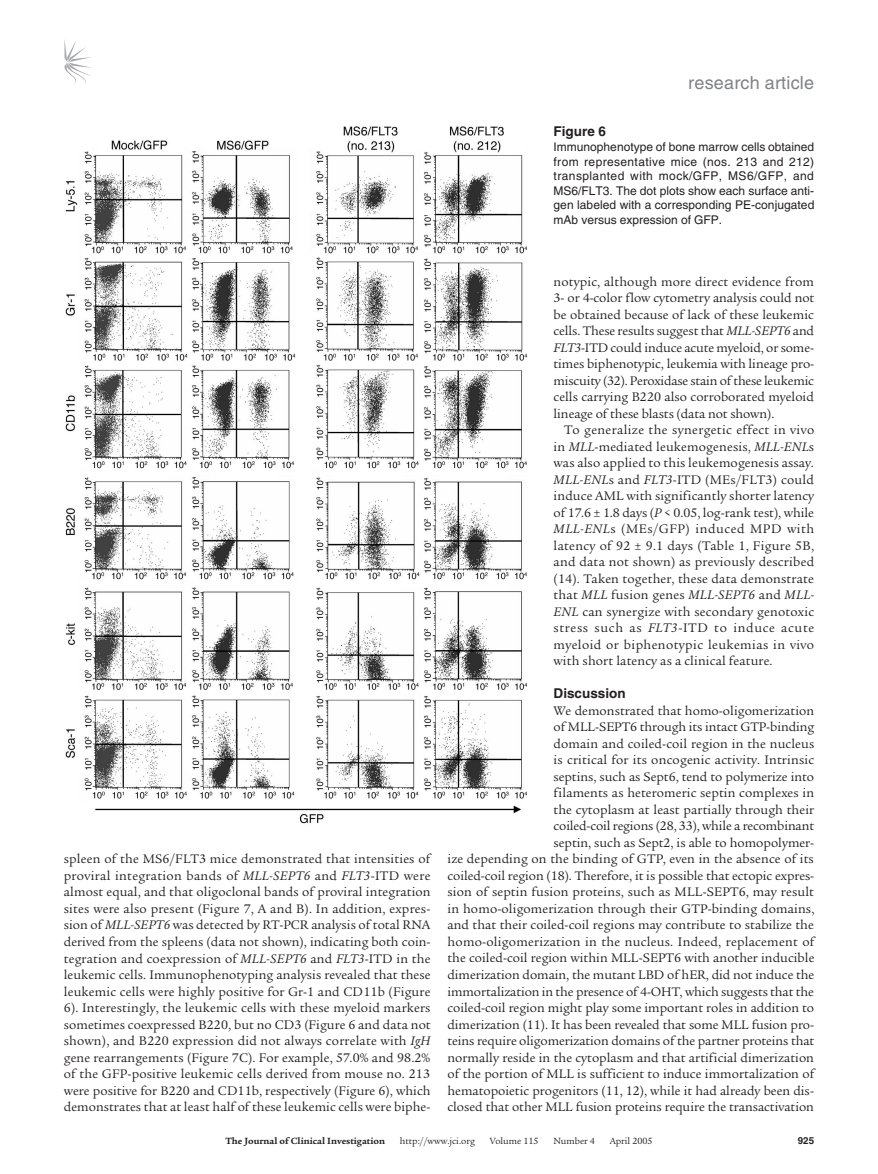
<style>
.page{position:relative;width:878px;height:1174px;background:#fff}
.page>*{position:absolute;margin:0;border:0;box-sizing:border-box;transform-origin:0 0}
.t1{font:18px "Helvetica LT Std";letter-spacing:.01em;color:#808285}
.t2{font:13.5px/16.5px "Legacy Serif Std";color:#231f20;text-align:justify}
.t3{font:700 13.5px "Helvetica LT Std";color:#231f20}
.t4{font:12px/14.7px "Helvetica LT Std";letter-spacing:.005em;color:#231f20;text-align:justify}
.t5{font:9.75px "Legacy Serif Std";color:#231f20}
.t6{font:700 9.75px "Legacy Serif Std";color:#231f20}
.t7{font:700 9.75px "Helvetica LT Std";color:#231f20}
.s1{font-style:italic}
</style>
<div class="page">
<svg style="left:64px;top:39px;width:27px;height:46px"></svg>
<img style="left:65px;top:126px;width:463px;height:698px">
<h1 class="t1" style="left:688px;top:72px;width:127px">research article</h1>
<p class="t3" style="left:553px;top:123px;width:54px">Figure 6</p>
<p class="t4" style="left:553px;top:139px;width:262px">Immunophenotype of bone marrow cells obtained from representative mice (nos. 213 and 212) transplanted with mock/GFP, MS6/GFP, and MS6/FLT3. The dot plots show each surface anti&shy;gen labeled with a corresponding PE-conjugated mAb versus expression of GFP.</p>
<p class="t2" style="left:64px;top:851px;width:368px">spleen of the MS6/FLT3 mice demonstrated that intensities of proviral integration bands of <span class="s1">MLL-SEPT6</span> and <span class="s1">FLT3</span>-ITD were almost equal, and that oligoclonal bands of proviral integration sites were also present (Figure 7, A and B). In addition, expres&shy;sion of <span class="s1">MLL-SEPT6</span> was detected by RT-PCR analysis of total RNA derived from the spleens (data not shown), indicating both coin&shy;tegration and coexpression of <span class="s1">MLL-SEPT6</span> and <span class="s1">FLT3</span>-ITD in the leukemic cells. Immunophenotyping analysis revealed that these leukemic cells were highly positive for Gr-1 and CD11b (Figure 6). Interestingly, the leukemic cells with these myeloid markers sometimes coexpressed B220, but no CD3 (Figure 6 and data not shown), and B220 expression did not always correlate with <span class="s1">IgH </span>gene rearrangements (Figure 7C). For example, 57.0% and 98.2% of the GFP-positive leukemic cells derived from mouse no. 213 were positive for B220 and CD11b, respectively (Figure 6), which demonstrates that at least half of these leukemic cells were biphe-</p>
<p class="t2" style="left:553px;top:273px;width:262px">notypic, although more direct evidence from 3- or 4-color flow cytometry analysis could not be obtained because of lack of these leukemic cells. These results suggest that <span class="s1">MLL-SEPT6</span> and <span class="s1">FLT3</span>-ITD could induce acute myeloid, or some&shy;times biphenotypic, leukemia with lineage pro&shy;miscuity (32). Peroxidase stain of these leukemic cells carrying B220 also corroborated myeloid lineage of these blasts (data not shown).</p>
<p class="t2" style="left:553px;top:422px;width:262px;text-indent:11px">To generalize the synergetic effect in vivo in <span class="s1">MLL</span>-mediated leukemogenesis, <span class="s1">MLL-ENL</span>s was also applied to this leukemogenesis assay.<br><span class="s1">MLL-ENL</span>s and <span class="s1">FLT3</span>-ITD (MEs/FLT3) could induce AML with significantly shorter latency of 17.6 ± 1.8 days (<span class="s1">P</span> &lt; 0.05, log-rank test), while <span class="s1">MLL-ENL</span>s (MEs/GFP) induced MPD with latency of 92 ± 9.1 days (Table 1, Figure 5B, and data not shown) as previously described (14). Taken together, these data demonstrate that <span class="s1">MLL</span> fusion genes <span class="s1">MLL-SEPT6</span> and <span class="s1">MLL-ENL</span> can synergize with secondary genotoxic stress such as <span class="s1">FLT3</span>-ITD to induce acute myeloid or biphenotypic leukemias in vivo with short latency as a clinical feature.</p>
<p class="t3" style="left:553px;top:685px;width:74px">Discussion</p>
<p class="t2" style="left:447px;top:702px;width:368px;text-align:right">We demonstrated that homo-oligomerization<br>of MLL-SEPT6 through its intact GTP-binding<br>domain and coiled-coil region in the nucleus<br>is critical for its oncogenic activity. Intrinsic<br>septins, such as Sept6, tend to polymerize into<br>filaments as heteromeric septin complexes in<br>the cytoplasm at least partially through their<br>coiled-coil regions (28, 33), while a recombinant<br>septin, such as Sept2, is able to homopolymer-<br>ize depending on the binding of GTP, even in the absence of its coiled-coil region (18). Therefore, it is possible that ectopic expres&shy;sion of septin fusion proteins, such as MLL-SEPT6, may result in homo-oligomerization through their GTP-binding domains, and that their coiled-coil regions may contribute to stabilize the homo-oligomerization in the nucleus. Indeed, replacement of the coiled-coil region within MLL-SEPT6 with another inducible dimerization domain, the mutant LBD of hER, did not induce the immortalization in the presence of 4-OHT, which suggests that the coiled-coil region might play some important roles in addition to dimerization (11). It has been revealed that some MLL fusion pro&shy;teins require oligomerization domains of the partner proteins that normally reside in the cytoplasm and that artificial dimerization of the portion of MLL is sufficient to induce immortalization of hematopoietic progenitors (11, 12), while it had already been dis&shy;closed that other MLL fusion proteins require the transactivation</p>
<p class="t6" style="left:225px;top:1135px;width:161px">The Journal of Clinical Investigation</p>
<p class="t5" style="left:400px;top:1135px;width:77px">http://www.jci.org</p>
<p class="t5" style="left:489px;top:1135px;width:50px">Volume 115</p>
<p class="t5" style="left:553px;top:1135px;width:43px">Number 4</p>
<p class="t5" style="left:609px;top:1135px;width:44px">April 2005</p>
<p class="t7" style="left:797px;top:1134px;width:18px">925</p>
</div>
